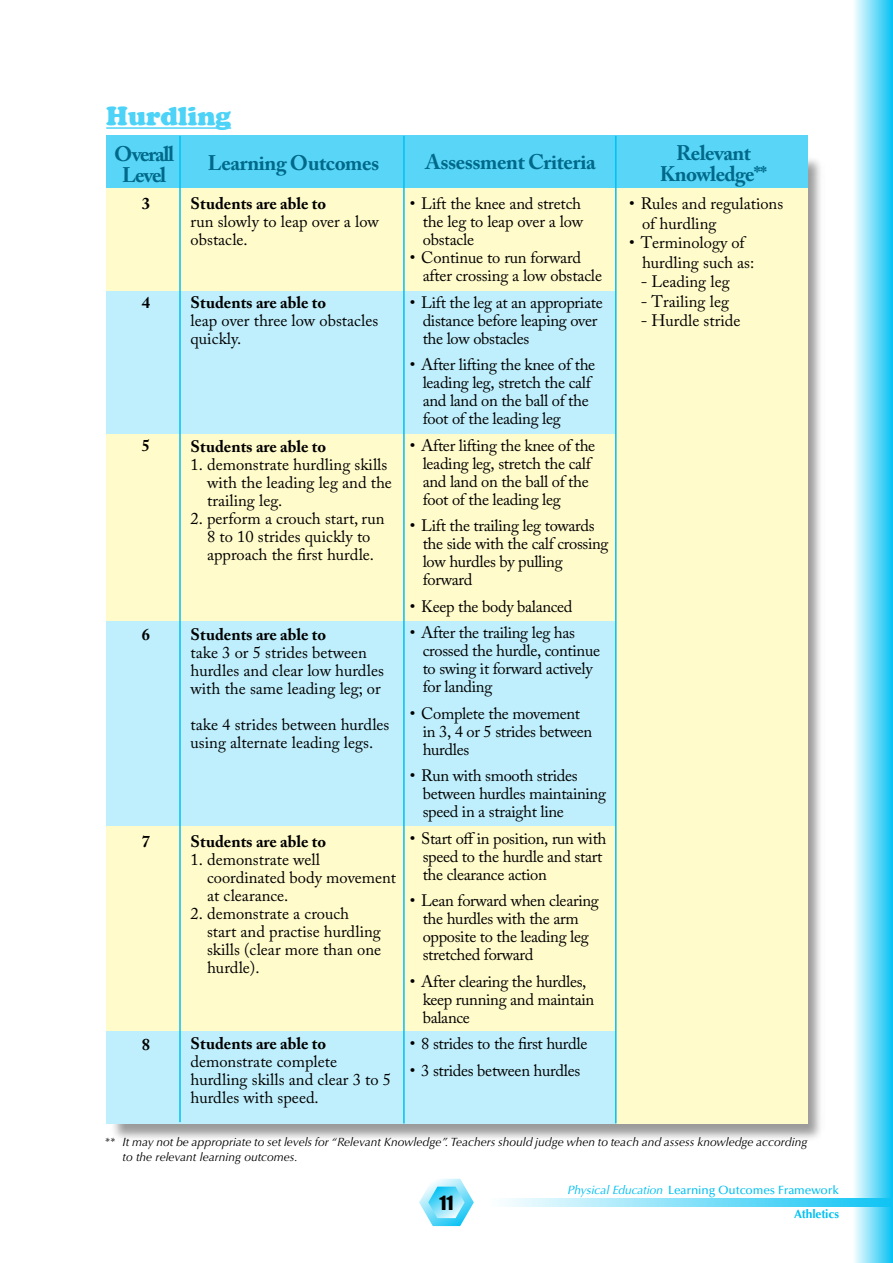
<style>
.page{position:relative;width:893px;height:1263px;background:#fff}
.page>*{position:absolute;margin:0;border:0;box-sizing:border-box;transform-origin:0 0}
.t1{font:900 27px "Cooper";color:#4dd3f7}
.t2{font:700 21px/21px "Adobe Caslon Pro";letter-spacing:-.02em;color:#00698a;text-align:center}
.t3{font:700 21px/21px "Adobe Caslon Pro";letter-spacing:-.06em;color:#00698a;text-align:center}
.t4{font:18px "Impact";color:#000}
.t5{font:16.5px/18px "Adobe Caslon Pro";letter-spacing:-.02em;color:#000}
.t6{font:16.5px/18px "Adobe Caslon Pro";color:#000}
.t7{font:700 16.5px "Adobe Caslon Pro";color:#000}
.t8{font:italic 12px/15px "Optima";color:#000}
.t9{font:500 12px/24.8px "Optima";letter-spacing:-.01em;color:#00c0f3;text-align:right}
.s1{font-weight:400;font-style:italic}
.s2{font-weight:700}
</style>
<div class="page">
<div style="left:852px;top:0;width:41px;height:1263px;background:linear-gradient(to right,#fff,#07c2f3)"></div>
<svg style="left:419px;top:1179px;width:55px;height:47px"></svg>
<svg style="left:505px;top:1198px;width:388px;height:9px;background:#80dff9"></svg>
<div style="left:109px;top:155px;width:715px;height:987px;background:#000;opacity:.4"></div>
<hr style="left:106px;top:127px;width:125px;height:2px;background:#4dd3f7">
<div style="left:106px;top:136px;width:702px;height:58px;background:#59d6f7"></div>
<div style="left:106px;top:188px;width:702px;height:935px;background:#fffbcb"></div>
<div style="left:106px;top:621px;width:510px;height:204px;background:#bfeffc"></div>
<div style="left:106px;top:1030px;width:510px;height:93px;background:#bfeffc"></div>
<div style="left:106px;top:291px;width:510px;height:143px;background:#bfeffc"></div>
<hr style="left:179px;top:136px;width:2px;height:986px;background:#00c0f3">
<hr style="left:403px;top:136px;width:2px;height:987px;background:#00c0f3">
<hr style="left:615px;top:136px;width:2px;height:987px;background:#00c0f3">
<h1 class="t1" style="left:106px;top:100px;width:126px">Hurdling</h1>
<p class="t3" style="left:114px;top:143px;width:62px">Overall<br>Level</p>
<p class="t2" style="left:208px;top:152px;width:173px">Learning Outcomes</p>
<p class="t2" style="left:425px;top:151px;width:172px">Assessment Criteria</p>
<p class="t2" style="left:660px;top:143px;width:109px">Relevant<br>Knowledge**</p>
<p class="t7" style="left:142px;top:194px;width:10px">3</p>
<p class="t7" style="left:142px;top:293px;width:10px">4</p>
<p class="t7" style="left:142px;top:435px;width:10px">5</p>
<p class="t7" style="left:142px;top:625px;width:10px">6</p>
<p class="t7" style="left:142px;top:832px;width:10px">7</p>
<p class="t7" style="left:142px;top:1034px;width:10px">8</p>
<p class="t7" style="left:191px;top:194px;width:137px">Students are able to</p>
<p class="t6" style="left:191px;top:213px;width:190px">run slowly to leap over a low obstacle.</p>
<p class="t7" style="left:191px;top:292px;width:137px">Students are able to</p>
<p class="t6" style="left:191px;top:311px;width:189px">leap over three low obstacles quickly.</p>
<p class="t7" style="left:191px;top:436px;width:137px">Students are able to</p>
<p class="t6" style="left:207px;top:455px;width:186px;text-indent:-16px">1. demonstrate hurdling skills with the leading leg and the trailing leg.</p>
<p class="t6" style="left:191px;top:509px;width:195px;text-align:center">2. perform a crouch start, run<br>8 to 10 strides quickly to approach the first hurdle.</p>
<p class="t7" style="left:191px;top:625px;width:137px">Students are able to</p>
<p class="t6" style="left:191px;top:644px;width:195px">take 3 or 5 strides between hurdles and clear low hurdles with the same leading leg; or</p>
<p class="t6" style="left:191px;top:716px;width:200px">take 4 strides between hurdles using alternate leading legs.</p>
<p class="t7" style="left:191px;top:831px;width:137px">Students are able to</p>
<p class="t6" style="left:207px;top:850px;width:191px;text-indent:-16px">1. demonstrate well coordinated body movement at clearance.</p>
<p class="t6" style="left:207px;top:904px;width:176px;text-indent:-16px">2. demonstrate a crouch start and practise hurdling skills (clear more than one hurdle).</p>
<p class="t7" style="left:191px;top:1034px;width:137px">Students are able to</p>
<p class="t6" style="left:191px;top:1052px;width:202px">demonstrate complete hurdling skills and clear 3 to 5 hurdles with speed.</p>
<p class="t5" style="left:423px;top:195px;width:162px;text-indent:-13px">• Lift the knee and stretch the leg to leap over a low obstacle</p>
<p class="t5" style="left:423px;top:249px;width:181px;text-indent:-13px">• Continue to run forward after crossing a low obstacle</p>
<p class="t5" style="left:423px;top:293px;width:181px;text-indent:-13px">• Lift the leg at an appropriate distance before leaping over the low obstacles</p>
<p class="t5" style="left:423px;top:356px;width:174px;text-indent:-13px">• After lifting the knee of the leading leg, stretch the calf and land on the ball of the foot of the leading leg</p>
<p class="t5" style="left:423px;top:436px;width:174px;text-indent:-13px">• After lifting the knee of the leading leg, stretch the calf and land on the ball of the foot of the leading leg</p>
<p class="t5" style="left:423px;top:517px;width:187px;text-indent:-13px">• Lift the trailing leg towards the side with the calf crossing low hurdles by pulling forward</p>
<p class="t5" style="left:410px;top:597px;width:164px">• Keep the body balanced</p>
<p class="t5" style="left:423px;top:624px;width:179px;text-indent:-13px">• After the trailing leg has crossed the hurdle, continue to swing it forward actively for landing</p>
<p class="t5" style="left:423px;top:704px;width:171px;text-indent:-13px">• Complete the movement in 3, 4 or 5 strides between hurdles</p>
<p class="t5" style="left:423px;top:767px;width:185px;text-indent:-13px">• Run with smooth strides between hurdles maintaining speed in a straight line</p>
<p class="t5" style="left:423px;top:829px;width:185px;text-indent:-13px">• Start off in position, run with speed to the hurdle and start the clearance action</p>
<p class="t5" style="left:423px;top:892px;width:178px;text-indent:-13px">• Lean forward when clearing the hurdles with the arm opposite to the leading leg stretched forward</p>
<p class="t5" style="left:423px;top:972px;width:173px;text-indent:-13px">• After clearing the hurdles, keep running and maintain balance</p>
<p class="t5" style="left:410px;top:1035px;width:179px">• 8 strides to the first hurdle</p>
<p class="t5" style="left:410px;top:1061px;width:172px">• 3 strides between hurdles</p>
<p class="t6" style="left:642px;top:194px;width:143px;line-height:19.5px;text-indent:-13px">• Rules and regulations of hurdling</p>
<p class="t6" style="left:642px;top:233px;width:114px;line-height:19.5px;text-indent:-13px">• Terminology of hurdling such as:</p>
<p class="t6" style="left:641px;top:273px;width:91px">- Leading leg</p>
<p class="t6" style="left:641px;top:292px;width:90px">- Trailing leg</p>
<p class="t6" style="left:641px;top:312px;width:101px">- Hurdle stride</p>
<p class="t8" style="left:122px;top:1135px;width:686px;text-indent:-18px">** It may not be appropriate to set levels for “Relevant Knowledge”. Teachers should judge when to teach and assess knowledge according to the relevant learning outcomes.</p>
<p class="t4" style="left:440px;top:1192px;width:8px">11</p>
<p class="t9" style="left:567px;top:1177px;width:273px"><span class="s1">Physical Education</span> Learning Outcomes Framework<br><span class="s2">Athletics</span></p>
</div>
